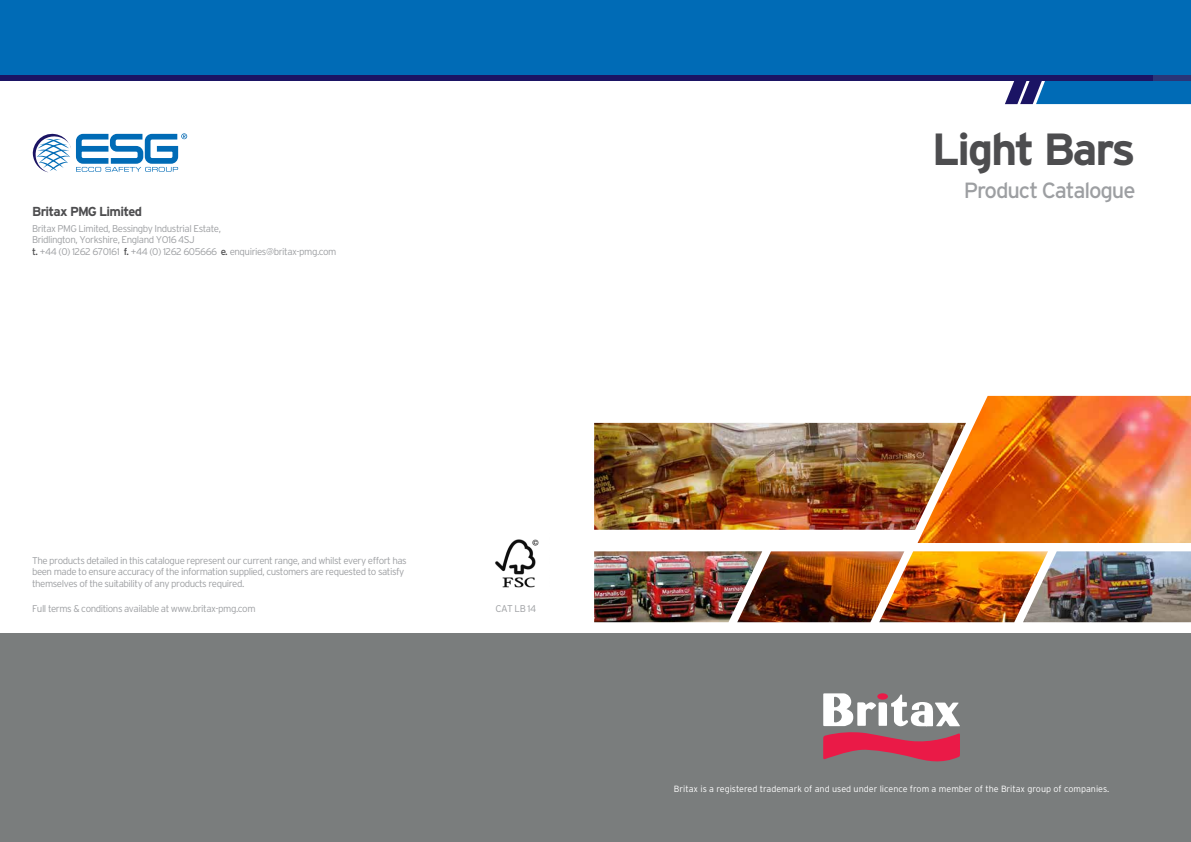
<style>
.page{position:relative;width:1191px;height:842px;background:#fff}
.page>*{position:absolute;margin:0;border:0;box-sizing:border-box;transform-origin:0 0}
.t1{font:700 45px "Interstate";letter-spacing:-.05em;color:#4d4d4f}
.t2{font:22px "Interstate";letter-spacing:-.05em;color:#9d9fa2}
.t3{font:700 13px "Interstate";letter-spacing:-.05em;color:#4d4d4f}
.t4{font:300 9.8px/11.7px "Interstate";letter-spacing:-.05em;color:#9d9fa2}
.t5{font:300 9px "Interstate";color:#fff}
.s1{font-weight:400;color:#4d4d4f}
</style>
<div class="page">
<div style="left:0;top:634px;width:1191px;height:208px;background:#7a7d7d"></div>
<img style="left:495px;top:539px;width:44px;height:49px">
<svg style="left:33px;top:133px;width:154px;height:39px"></svg>
<div style="left:0;top:0;width:1191px;height:75px;background:#006bb6"></div>
<svg style="left:1005px;top:81px;width:186px;height:23px;background:#1267af"></svg>
<div style="left:0;top:75px;width:1153px;height:6px;background:#1b1464"></div>
<div style="left:1153px;top:75px;width:38px;height:6px;background:#293578"></div>
<svg style="left:823px;top:693px;width:137px;height:69px"></svg>
<img style="left:594px;top:551px;width:143px;height:71px">
<img style="left:1048px;top:551px;width:143px;height:71px">
<img style="left:917px;top:396px;width:274px;height:147px">
<img style="left:594px;top:423px;width:372px;height:107px">
<img style="left:737px;top:551px;width:142px;height:71px">
<img style="left:879px;top:551px;width:169px;height:71px">
<h3 class="t3" style="left:32px;top:204px;width:111px">Britax PMG Limited</h3>
<p class="t4" style="left:32px;top:222px;width:306px">Britax PMG Limited, Bessingby Industrial Estate,<br>Bridlington, Yorkshire, England YO16 4SJ<br><span class="s1">t.</span> +44 (0) 1262 670161 <span class="s1">f.</span> +44 (0) 1262 605666 <span class="s1">e.</span> enquiries@britax-pmg.com</p>
<p class="t4" style="left:32px;top:554px;width:376px">The products detailed in this catalogue represent our current range, and whilst every effort has been made to ensure accuracy of the information supplied, customers are requested to satisfy themselves of the suitability of any products required.</p>
<p class="t4" style="left:32px;top:603px;width:225px">Full terms &amp; conditions available at www.britax-pmg.com</p>
<p class="t4" style="left:495px;top:603px;width:42px">CAT LB 14</p>
<h1 class="t1" style="left:932px;top:124px;width:205px">Light Bars</h1>
<h2 class="t2" style="left:963px;top:178px;width:173px">Product Catalogue</h2>
<p class="t5" style="left:674px;top:783px;width:437px">Britax is a registered trademark of and used under licence from a member of the Britax group of companies.</p>
</div>
